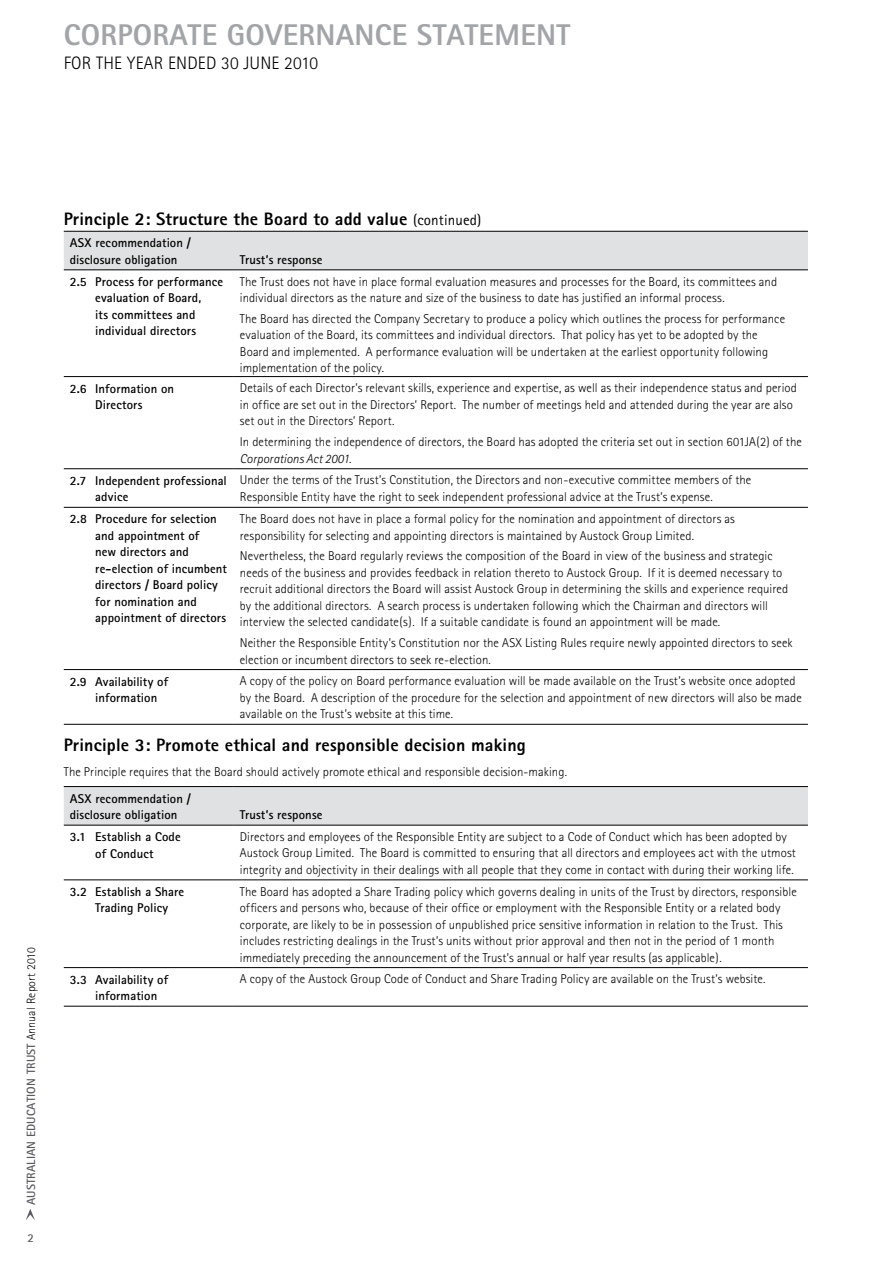
<style>
.page{position:relative;width:893px;height:1263px;background:#fff}
.page>*{position:absolute;margin:0;border:0;box-sizing:border-box;transform-origin:0 0}
.t1{font:800 30px "Rotis Sans Serif";letter-spacing:.01em;color:#a2a4a7}
.t2{font:800 18px "Rotis Sans Serif";letter-spacing:.01em;color:#000}
.t3{font:300 18px "Rotis Sans Serif";letter-spacing:.01em;color:#000}
.t4{font:300 12.75px/16.5px "Rotis Sans Serif";letter-spacing:.005em;color:#000}
.t5{font:700 12.75px/16.5px "Rotis Sans Serif";letter-spacing:.005em;color:#000}
.t6{font:700 12px "Rotis Sans Serif";letter-spacing:.01em;color:#5a5b5e}
.s1{font-weight:300;color:#000}
.s2{font-weight:400;font-size:15px}
.s3{font-style:italic}
</style>
<div class="page">
<svg style="left:26px;top:1209px;width:9px;height:11px"></svg>
<div style="left:64px;top:232px;width:744px;height:37px;background:#e0e1e2"></div>
<hr style="left:64px;top:231px;width:170px;height:1px;background:#000">
<hr style="left:234px;top:231px;width:574px;height:1px;background:#000">
<hr style="left:64px;top:269px;width:170px;height:1px;background:#000">
<hr style="left:234px;top:269px;width:574px;height:1px;background:#000">
<hr style="left:64px;top:376px;width:170px;height:1px;background:#000">
<hr style="left:234px;top:376px;width:574px;height:1px;background:#000">
<hr style="left:64px;top:724px;width:170px;height:1px;background:#000">
<hr style="left:234px;top:724px;width:574px;height:1px;background:#000">
<hr style="left:64px;top:468px;width:170px;height:1px;background:#000">
<hr style="left:234px;top:468px;width:574px;height:1px;background:#000">
<hr style="left:64px;top:507px;width:170px;height:1px;background:#000">
<hr style="left:234px;top:507px;width:574px;height:1px;background:#000">
<hr style="left:64px;top:669px;width:170px;height:1px;background:#000">
<hr style="left:234px;top:669px;width:574px;height:1px;background:#000">
<div style="left:64px;top:787px;width:744px;height:38px;background:#e0e1e2"></div>
<hr style="left:64px;top:786px;width:170px;height:1px;background:#000">
<hr style="left:234px;top:786px;width:574px;height:1px;background:#000">
<hr style="left:64px;top:825px;width:170px;height:1px;background:#000">
<hr style="left:234px;top:825px;width:574px;height:1px;background:#000">
<hr style="left:64px;top:880px;width:170px;height:1px;background:#000">
<hr style="left:234px;top:880px;width:574px;height:1px;background:#000">
<hr style="left:64px;top:967px;width:170px;height:1px;background:#000">
<hr style="left:234px;top:967px;width:574px;height:1px;background:#000">
<hr style="left:64px;top:1006px;width:170px;height:1px;background:#000">
<hr style="left:234px;top:1006px;width:574px;height:1px;background:#000">
<h1 class="t1" style="left:64px;top:15px;width:35px">CORPORATE</h1>
<h1 class="t1" style="left:227px;top:15px;width:38px">GOVERNAN</h1>
<h1 class="t1" style="left:375px;top:15px;width:77px">CE STATEMENT</h1>
<h2 class="t3" style="left:64px;top:53px;width:256px">FOR THE YEAR ENDED 30 JUNE 2010</h2>
<p class="t6" style="left:23px;top:1205px;width:259px;rotate:-90deg">AUSTRALIAN EDUCATION TRUST <span class="s1">Annual Report 2010</span></p>
<p class="t6" style="left:28px;top:1230px;width:8px">2</p>
<h2 class="t2" style="left:64px;top:208px;width:419px">Principle 2: Structure the Board to add value <span class="s2">(continued)</span></h2>
<p class="t5" style="left:70px;top:235px;width:123px">ASX recommendation / disclosure obligation</p>
<p class="t5" style="left:240px;top:251px;width:84px">Trust’s response</p>
<p class="t5" style="left:70px;top:273px;width:155px;text-align:center">2.5 Process for performance evaluation of Board,<br>its committees and individual directors</p>
<p class="t4" style="left:240px;top:273px;width:539px">The Trust does not have in place formal evaluation measures and processes for the Board, its committees and individual directors as the nature and size of the business to date has justified an informal process.</p>
<p class="t4" style="left:240px;top:310px;width:547px">The Board has directed the Company Secretary to produce a policy which outlines the process for performance evaluation of the Board, its committees and individual directors. That policy has yet to be adopted by the Board and implemented. A performance evaluation will be undertaken at the earliest opportunity following implementation of the policy.</p>
<p class="t5" style="left:70px;top:380px;width:106px;text-align:center">2.6 Information on<br>Directors</p>
<p class="t4" style="left:240px;top:380px;width:559px">Details of each Director’s relevant skills, experience and expertise, as well as their independence status and period in office are set out in the Directors’ Report. The number of meetings held and attended during the year are also set out in the Directors’ Report.</p>
<p class="t4" style="left:240px;top:434px;width:564px">In determining the independence of directors, the Board has adopted the criteria set out in section 601JA(2) of the<br><span class="s3">Corporations Act 2001</span>.</p>
<p class="t5" style="left:95px;top:472px;width:133px;text-indent:-26px">2.7 Independent professional advice</p>
<p class="t4" style="left:240px;top:472px;width:513px">Under the terms of the Trust’s Constitution, the Directors and non-executive committee members of the<br>Responsible Entity have the right to seek independent professional advice at the Trust’s expense.</p>
<p class="t5" style="left:95px;top:511px;width:133px;text-indent:-26px">2.8 Procedure for selection and appointment of<br>new directors and re-election of incumbent directors / Board policy for nomination and appointment of directors</p>
<p class="t4" style="left:240px;top:510px;width:496px">The Board does not have in place a formal policy for the nomination and appointment of directors as responsibility for selecting and appointing directors is maintained by Austock Group Limited.</p>
<p class="t4" style="left:240px;top:548px;width:550px">Nevertheless, the Board regularly reviews the composition of the Board in view of the business and strategic needs of the business and provides feedback in relation thereto to Austock Group. If it is deemed necessary to recruit additional directors the Board will assist Austock Group in determining the skills and experience required by the additional directors. A search process is undertaken following which the Chairman and directors will interview the selected candidate(s). If a suitable candidate is found an appointment will be made.</p>
<p class="t4" style="left:240px;top:634px;width:554px">Neither the Responsible Entity’s Constitution nor the ASX Listing Rules require newly appointed directors to seek election or incumbent directors to seek re-election.</p>
<p class="t5" style="left:95px;top:673px;width:74px;text-indent:-26px">2.9 Availability of information</p>
<p class="t4" style="left:240px;top:673px;width:564px">A copy of the policy on Board performance evaluation will be made available on the Trust’s website once adopted by the Board. A description of the procedure for the selection and appointment of new directors will also be made available on the Trust’s website at this time.</p>
<h2 class="t2" style="left:64px;top:733px;width:464px">Principle 3: Promote ethical and responsible decision making</h2>
<p class="t4" style="left:64px;top:763px;width:505px">The Principle requires that the Board should actively promote ethical and responsible decision-making.</p>
<p class="t5" style="left:70px;top:790px;width:123px">ASX recommendation / disclosure obligation</p>
<p class="t5" style="left:240px;top:806px;width:84px">Trust’s response</p>
<p class="t5" style="left:70px;top:828px;width:113px;text-align:center">3.1 Establish a Code of Conduct</p>
<p class="t4" style="left:240px;top:828px;width:558px">Directors and employees of the Responsible Entity are subject to a Code of Conduct which has been adopted by<br>Austock Group Limited. The Board is committed to ensuring that all directors and employees act with the utmost integrity and objectivity in their dealings with all people that they come in contact with during their working life.</p>
<p class="t5" style="left:95px;top:883px;width:90px;text-indent:-26px">3.2 Establish a Share<br>Trading Policy</p>
<p class="t4" style="left:240px;top:883px;width:558px">The Board has adopted a Share Trading policy which governs dealing in units of the Trust by directors, responsible officers and persons who, because of their office or employment with the Responsible Entity or a related body corporate, are likely to be in possession of unpublished price sensitive information in relation to the Trust. This includes restricting dealings in the Trust’s units without prior approval and then not in the period of 1 month immediately preceding the announcement of the Trust’s annual or half year results (as applicable).</p>
<p class="t5" style="left:95px;top:971px;width:74px;text-indent:-26px">3.3 Availability of information</p>
<p class="t4" style="left:240px;top:971px;width:527px">A copy of the Austock Group Code of Conduct and Share Trading Policy are available on the Trust’s website.</p>
</div>
